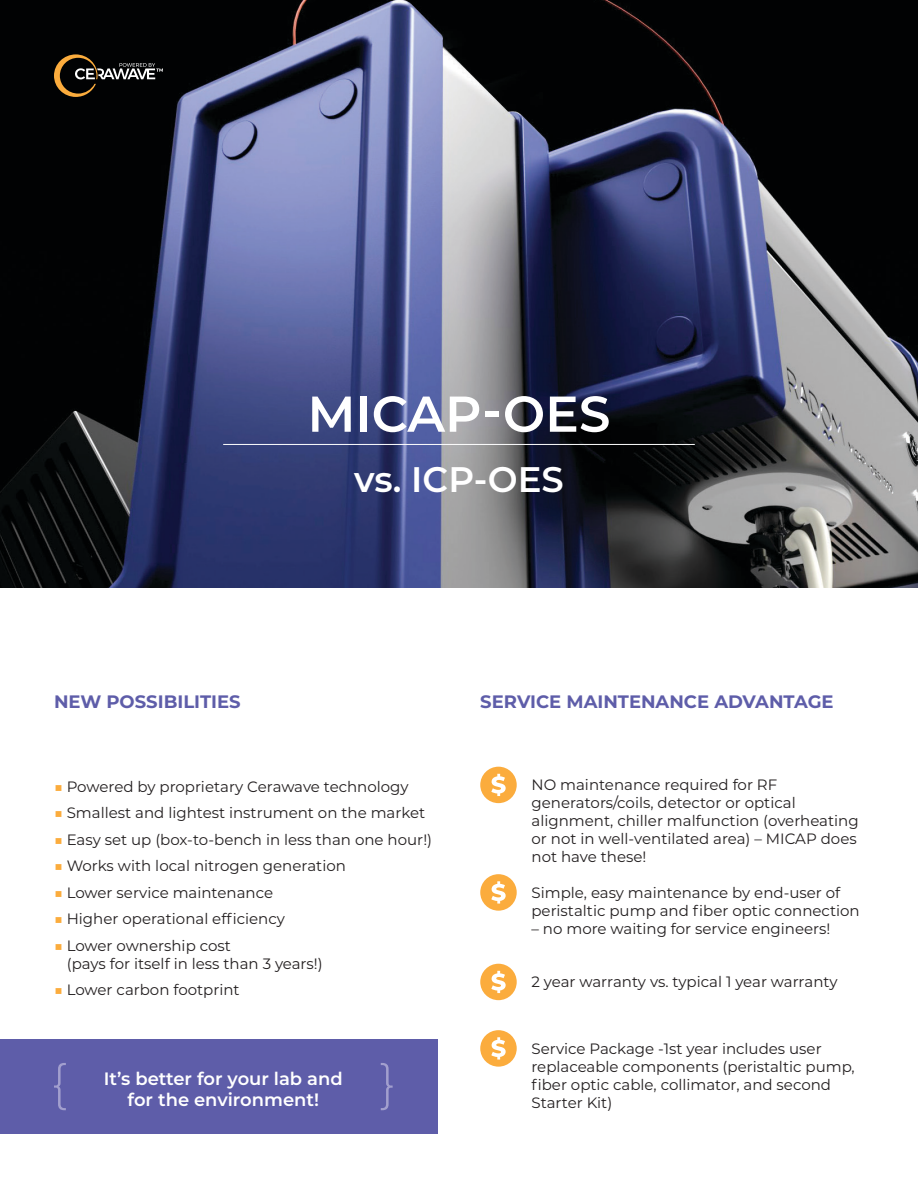
<style>
.page{position:relative;width:918px;height:1188px;background:#fff}
.page>*{position:absolute;margin:0;border:0;box-sizing:border-box;transform-origin:0 0}
.t1{font:600 50.25px "Montserrat";color:#fff}
.t2{font:600 35.55px "Montserrat";color:#fff}
.t3{font:700 18px "Montserrat";color:#5e5da9}
.t4{font:600 17.85px/21.5px "Montserrat";color:#fff;text-align:center}
.t5{font:15px/18px "Montserrat";color:#231f20}
.s1{font-weight:500;color:#fbac3d}
</style>
<div class="page">
<div style="left:0;top:1039px;width:438px;height:95px;background:#5e5da9"></div>
<img style="left:0;top:0;width:918px;height:587px">
<div style="left:480px;top:767px;width:37px;height:36px;background:#fbac3d;border-radius:50%"></div>
<svg style="left:491px;top:774px;width:15px;height:22px"></svg>
<svg style="left:54px;top:54px;width:109px;height:43px;background:#302a21"></svg>
<div style="left:480px;top:874px;width:37px;height:37px;background:#fbac3d;border-radius:50%"></div>
<svg style="left:491px;top:881px;width:15px;height:23px"></svg>
<div style="left:480px;top:964px;width:37px;height:36px;background:#fbac3d;border-radius:50%"></div>
<svg style="left:491px;top:971px;width:15px;height:22px"></svg>
<div style="left:480px;top:1030px;width:37px;height:37px;background:#fbac3d;border-radius:50%"></div>
<svg style="left:491px;top:1037px;width:15px;height:23px"></svg>
<svg style="left:54px;top:1063px;width:12px;height:47px"></svg>
<svg style="left:381px;top:1063px;width:12px;height:47px"></svg>
<hr style="left:223px;top:444px;width:472px;height:1px;background:#fff">
<h1 class="t1" style="left:308px;top:378px;width:304px">MICAP-OES</h1>
<h2 class="t2" style="left:354px;top:455px;width:211px">vs. ICP-OES</h2>
<p class="t3" style="left:54px;top:688px;width:188px">NEW POSSIBILITIES</p>
<p class="t3" style="left:480px;top:688px;width:355px">SERVICE MAINTENANCE ADVANTAGE</p>
<p class="t5" style="left:54px;top:777px;width:356px"><span class="s1">■</span> Powered by proprietary Cerawave technology</p>
<p class="t5" style="left:54px;top:804px;width:373px"><span class="s1">■</span> Smallest and lightest instrument on the market</p>
<p class="t5" style="left:54px;top:830px;width:380px"><span class="s1">■</span> Easy set up (box-to-bench in less than one hour!)</p>
<p class="t5" style="left:54px;top:857px;width:293px"><span class="s1">■</span> Works with local nitrogen generation</p>
<p class="t5" style="left:54px;top:883px;width:221px"><span class="s1">■</span> Lower service maintenance</p>
<p class="t5" style="left:54px;top:910px;width:232px"><span class="s1">■</span> Higher operational efficiency</p>
<p class="t5" style="left:67px;top:936px;width:258px;text-indent:-13px"><span class="s1">■</span> Lower ownership cost<br>(pays for itself in less than 3 years!)</p>
<p class="t5" style="left:54px;top:981px;width:187px"><span class="s1">■</span> Lower carbon footprint</p>
<p class="t4" style="left:104px;top:1067px;width:240px">It’s better for your lab and for the environment!</p>
<p class="t5" style="left:531px;top:775px;width:329px">NO maintenance required for RF generators/coils, detector or optical alignment, chiller malfunction (overheating or not in well-ventilated area) – MICAP does not have these!</p>
<p class="t5" style="left:531px;top:883px;width:330px">Simple, easy maintenance by end-user of peristaltic pump and fiber optic connection</p>
<p class="t5" style="left:531px;top:919px;width:300px">– no more waiting for service engineers!</p>
<p class="t5" style="left:531px;top:972px;width:308px">2 year warranty vs. typical 1 year warranty</p>
<p class="t5" style="left:531px;top:1039px;width:325px">Service Package -1st year includes user replaceable components (peristaltic pump, fiber optic cable, collimator, and second Starter Kit)</p>
</div>
